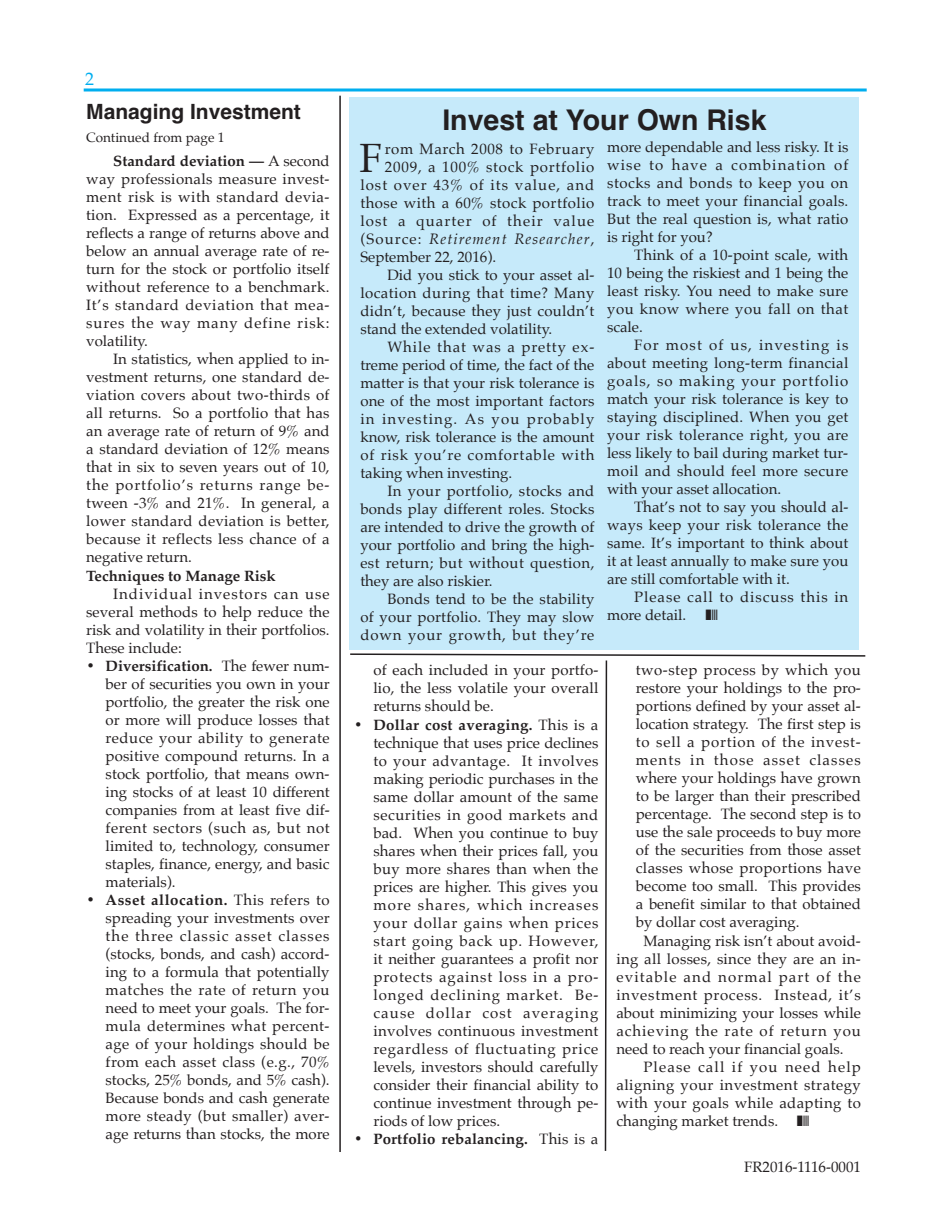
<style>
.page{position:relative;width:945px;height:1215px;background:#fff}
.page>*{position:absolute;margin:0;border:0;box-sizing:border-box;transform-origin:0 0}
.t1{font:40.95px "Palatino";color:#231f20}
.t2{font:700 28.5px "Helvetica";color:#231f20}
.t3{font:700 21px "Helvetica";color:#231f20}
.t4{font:18px "Palatino";color:#00aeef}
.t5{font:15px/18px "Palatino";letter-spacing:.005em;color:#231f20;text-align:justify}
.t6{font:15px "Palatino";letter-spacing:.03em;color:#231f20}
.t7{font:15px "Palatino";letter-spacing:.075em;color:#231f20}
.t8{font:15px "Palatino";letter-spacing:.055em;color:#231f20}
.t9{font:15px/18px "Palatino";letter-spacing:.065em;color:#231f20}
.t10{font:15px "Palatino";letter-spacing:.025em;color:#231f20}
.t11{font:700 15px "Palatino";letter-spacing:.005em;color:#231f20}
.t12{font:15px "Palatino";letter-spacing:.06em;color:#231f20}
.t13{font:15px "Palatino";letter-spacing:.05em;color:#231f20}
.t14{font:italic 15px "Palatino";letter-spacing:.075em;color:#231f20}
.t15{font:15px "Palatino";letter-spacing:.07em;color:#231f20}
.t16{font:15px "Palatino";letter-spacing:.035em;color:#231f20}
.t17{font:15px "Palatino";letter-spacing:.045em;color:#231f20}
.t18{font:13.5px "Palatino";color:#231f20}
.s1{font-weight:700}
.s2{font-style:normal}
.s3{font-weight:400}
</style>
<div class="page">
<div style="left:349px;top:97px;width:510px;height:553px;background:#c6eafa"></div>
<hr style="left:84px;top:89px;width:783px;height:3px;background:#00aeef">
<hr style="left:339px;top:96px;width:2px;height:1056px;background:#231f20">
<svg style="left:350px;top:653px;width:516px;height:498px"></svg>
<p class="t4" style="left:85px;top:71px;width:10px">2</p>
<h3 class="t3" style="left:86px;top:99px;width:216px">Managing Investment</h3>
<h2 class="t2" style="left:442px;top:104px;width:326px">Invest at Your Own Risk</h2>
<p class="t5" style="left:86px;top:153px;width:245px;text-indent:27px"><span class="s1">Standard deviation —</span> A second way professionals measure invest&shy;ment risk is with standard devia&shy;tion. Expressed as a percentage, it reflects a range of returns above and below an annual average rate of re&shy;turn for the stock or portfolio itself without reference to a benchmark.<br>It’s standard deviation that mea&shy;sures the way many define risk: volatility.</p>
<p class="t5" style="left:86px;top:351px;width:245px;text-indent:27px">In statistics, when applied to in&shy;vestment returns, one standard de&shy;viation covers about two-thirds of all returns. So a portfolio that has an average rate of return of 9% and a standard deviation of 12% means that in six to seven years out of 10, the portfolio’s returns range be&shy;tween -3% and 21%. In general, a lower standard deviation is better, because it reflects less chance of a negative return.</p>
<p class="t11" style="left:86px;top:568px;width:191px">Techniques to Manage Risk</p>
<p class="t5" style="left:86px;top:586px;width:245px;text-indent:27px">Individual investors can use several methods to help reduce the risk and volatility in their portfolios.<br>These include:</p>
<p class="t5" style="left:106px;top:658px;width:226px;text-indent:-19px"><span class="s1">• Diversification.</span> The fewer num&shy;ber of securities you own in your portfolio, the greater the risk one or more will produce losses that reduce your ability to generate positive compound returns. In a stock portfolio, that means own&shy;ing stocks of at least 10 different companies from at least five dif&shy;ferent sectors (such as, but not limited to, technology, consumer staples, finance, energy, and basic materials).</p>
<p class="t5" style="left:106px;top:892px;width:226px;text-indent:-19px"><span class="s1">• Asset allocation.</span> This refers to spreading your investments over the three classic asset classes (stocks, bonds, and cash) accord&shy;ing to a formula that potentially matches the rate of return you need to meet your goals. The for&shy;mula determines what percent&shy;age of your holdings should be from each asset class (e.g., 70% stocks, 25% bonds, and 5% cash).<br>Because bonds and cash generate more steady (but smaller) aver&shy;age returns than stocks, the more</p>
<p class="t18" style="left:86px;top:131px;width:140px">Continued from page 1</p>
<p class="t5" style="left:607px;top:139px;width:243px">more dependable and less risky. It is wise to have a combination of stocks and bonds to keep you on track to meet your financial goals.<br>But the real question is, what ratio is right for you?</p>
<p class="t5" style="left:607px;top:247px;width:243px;text-indent:27px">Think of a 10-point scale, with 10 being the riskiest and 1 being the least risky. You need to make sure you know where you fall on that scale.</p>
<p class="t5" style="left:607px;top:337px;width:243px;text-indent:27px">For most of us, investing is about meeting long-term financial goals, so making your portfolio match your risk tolerance is key to staying disciplined. When you get your risk tolerance right, you are less likely to bail during market tur&shy;moil and should feel more secure with your asset allocation.</p>
<p class="t5" style="left:607px;top:499px;width:243px;text-indent:27px">That’s not to say you should al&shy;ways keep your risk tolerance the same. It’s important to think about it at least annually to make sure you are still comfortable with it.</p>
<p class="t9" style="left:607px;top:589px;width:243px;text-indent:27px">Please call to discuss this in more detail.</p>
<h1 class="t1" style="left:360px;top:138px;width:24px">F</h1>
<p class="t17" style="left:385px;top:141px;width:211px">rom March 2008 to February</p>
<p class="t8" style="left:385px;top:159px;width:211px">2009, a 100% stock portfolio</p>
<p class="t15" style="left:360px;top:177px;width:236px">lost over 43% of its value, and</p>
<p class="t6" style="left:360px;top:195px;width:236px">those with a 60% stock portfolio</p>
<p class="t7" style="left:360px;top:213px;width:236px">lost a quarter of their value</p>
<p class="t14" style="left:360px;top:231px;width:236px"><span class="s2">(Source:</span> Retirement Researcher<span class="s2">,</span></p>
<p class="t5" style="left:360px;top:249px;width:137px">September 22, 2016).</p>
<p class="t5" style="left:387px;top:267px;width:209px">Did you stick to your asset al-</p>
<p class="t6" style="left:360px;top:285px;width:236px">location during that time? Many</p>
<p class="t5" style="left:360px;top:303px;width:236px">didn’t, because they just couldn’t</p>
<p class="t5" style="left:360px;top:321px;width:193px">stand the extended volatility.</p>
<p class="t12" style="left:387px;top:339px;width:209px">While that was a pretty ex-</p>
<p class="t5" style="left:360px;top:357px;width:236px">treme period of time, the fact of the</p>
<p class="t5" style="left:360px;top:375px;width:236px">matter is that your risk tolerance is</p>
<p class="t5" style="left:360px;top:393px;width:236px">one of the most important factors</p>
<p class="t7" style="left:360px;top:411px;width:236px">in investing. As you probably</p>
<p class="t5" style="left:360px;top:429px;width:236px">know, risk tolerance is the amount</p>
<p class="t8" style="left:360px;top:447px;width:236px">of risk you’re comfortable with</p>
<p class="t5" style="left:360px;top:465px;width:154px">taking when investing.</p>
<p class="t6" style="left:387px;top:483px;width:209px">In your portfolio, stocks and</p>
<p class="t5" style="left:360px;top:501px;width:236px">bonds play different roles. Stocks</p>
<p class="t5" style="left:360px;top:519px;width:236px">are intended to drive the growth of</p>
<p class="t5" style="left:360px;top:537px;width:236px">your portfolio and bring the high-</p>
<p class="t6" style="left:360px;top:555px;width:236px">est return; but without question,</p>
<p class="t5" style="left:360px;top:573px;width:134px">they are also riskier.</p>
<p class="t5" style="left:387px;top:591px;width:209px">Bonds tend to be the stability</p>
<p class="t5" style="left:360px;top:609px;width:236px">of your portfolio. They may slow</p>
<p class="t12" style="left:360px;top:627px;width:236px">down your growth, but they’re</p>
<p class="t5" style="left:373px;top:662px;width:227px">of each included in your portfo&shy;lio, the less volatile your overall returns should be.</p>
<p class="t5" style="left:373px;top:717px;width:227px;text-indent:-19px"><span class="s1">• Dollar cost averaging.</span> This is a technique that uses price declines to your advantage. It involves making periodic purchases in the same dollar amount of the same securities in good markets and bad. When you continue to buy shares when their prices fall, you buy more shares than when the prices are higher. This gives you more shares, which increases your dollar gains when prices start going back up. However, it neither guarantees a profit nor protects against loss in a pro&shy;longed declining market. Be&shy;cause dollar cost averaging involves continuous investment regardless of fluctuating price levels, investors should carefully consider their financial ability to continue investment through pe&shy;riods of low prices.</p>
<p class="t11" style="left:354px;top:1132px;width:246px">• Portfolio rebalancing. <span class="s3">This is a</span></p>
<p class="t16" style="left:636px;top:663px;width:227px">two-step process by which you</p>
<p class="t5" style="left:636px;top:680px;width:227px">restore your holdings to the pro-</p>
<p class="t5" style="left:636px;top:698px;width:227px">portions defined by your asset al-</p>
<p class="t5" style="left:636px;top:716px;width:227px">location strategy. The first step is</p>
<p class="t8" style="left:636px;top:735px;width:227px">to sell a portion of the invest-</p>
<p class="t7" style="left:636px;top:753px;width:227px">ments in those asset classes</p>
<p class="t5" style="left:636px;top:770px;width:227px">where your holdings have grown</p>
<p class="t5" style="left:636px;top:788px;width:227px">to be larger than their prescribed</p>
<p class="t5" style="left:636px;top:806px;width:227px">percentage. The second step is to</p>
<p class="t5" style="left:636px;top:824px;width:227px">use the sale proceeds to buy more</p>
<p class="t5" style="left:636px;top:842px;width:227px">of the securities from those asset</p>
<p class="t10" style="left:636px;top:861px;width:227px">classes whose proportions have</p>
<p class="t5" style="left:636px;top:878px;width:227px">become too small. This provides</p>
<p class="t5" style="left:636px;top:896px;width:227px">a benefit similar to that obtained</p>
<p class="t5" style="left:636px;top:914px;width:165px">by dollar cost averaging.</p>
<p class="t5" style="left:643px;top:933px;width:219px">Managing risk isn’t about avoid-</p>
<p class="t5" style="left:616px;top:951px;width:246px">ing all losses, since they are an in-</p>
<p class="t7" style="left:616px;top:969px;width:246px">evitable and normal part of the</p>
<p class="t13" style="left:616px;top:987px;width:246px">investment process. Instead, it’s</p>
<p class="t5" style="left:616px;top:1005px;width:246px">about minimizing your losses while</p>
<p class="t9" style="left:616px;top:1023px;width:246px">achieving the rate of return you</p>
<p class="t5" style="left:616px;top:1041px;width:229px">need to reach your financial goals.</p>
<p class="t7" style="left:643px;top:1060px;width:219px">Please call if you need help</p>
<p class="t6" style="left:616px;top:1078px;width:246px">aligning your investment strategy</p>
<p class="t10" style="left:616px;top:1096px;width:246px">with your goals while adapting to</p>
<p class="t5" style="left:616px;top:1113px;width:163px">changing market trends.</p>
<p class="t5" style="left:744px;top:1159px;width:118px">FR2016-1116-0001</p>
</div>
